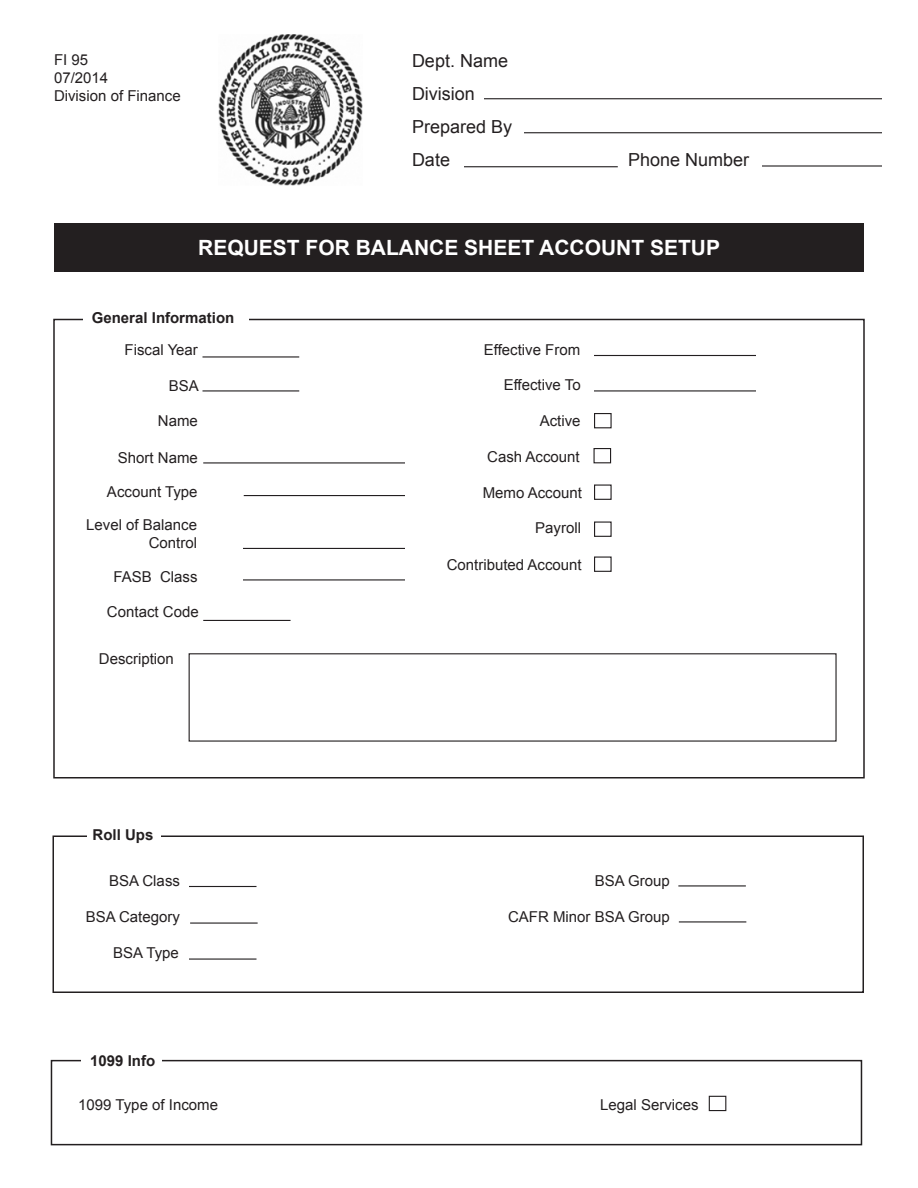
<style>
.page{position:relative;width:918px;height:1188px;background:#fff}
.page>*{position:absolute;margin:0;border:0;box-sizing:border-box;transform-origin:0 0}
.t1{font:700 21px "Arial";color:#fff}
.t2{font:18px "Arial";color:#231f20}
.t3{font:15px/18px "Arial";color:#231f20;text-align:right}
.t4{font:700 15px "Arial";color:#231f20}
.s1{font-style:inherit}
</style>
<div class="page">
<img style="left:218px;top:34px;width:145px;height:152px">
<hr style="left:484px;top:98px;width:398px;height:1px;background:#231f20">
<hr style="left:524px;top:132px;width:358px;height:1px;background:#231f20">
<hr style="left:464px;top:166px;width:154px;height:1px;background:#231f20">
<hr style="left:762px;top:165px;width:120px;height:2px;background:#231f20">
<hr style="left:202px;top:356px;width:97px;height:2px;background:#231f20">
<hr style="left:202px;top:390px;width:97px;height:2px;background:#231f20">
<hr style="left:203px;top:462px;width:202px;height:2px;background:#231f20">
<hr style="left:203px;top:620px;width:88px;height:1px;background:#231f20">
<hr style="left:594px;top:355px;width:162px;height:1px;background:#231f20">
<hr style="left:594px;top:390px;width:162px;height:2px;background:#231f20">
<div style="left:54px;top:224px;width:810px;height:48px;background:#231f20"></div>
<div style="left:189px;top:653px;width:648px;height:89px;border:1px solid #231f20"></div>
<hr style="left:189px;top:886px;width:67px;height:1px;background:#231f20">
<hr style="left:190px;top:922px;width:68px;height:2px;background:#231f20">
<hr style="left:189px;top:958px;width:67px;height:2px;background:#231f20">
<hr style="left:678px;top:885px;width:68px;height:1px;background:#231f20">
<div style="left:52px;top:836px;width:812px;height:157px;border:2px solid #231f20"></div>
<div style="left:87px;top:826px;width:73px;height:29px;background:#fff"></div>
<hr style="left:679px;top:921px;width:67px;height:1px;background:#231f20">
<div style="left:51px;top:1060px;width:811px;height:85px;border:2px solid #231f20"></div>
<div style="left:81px;top:1046px;width:81px;height:28px;background:#fff"></div>
<hr style="left:244px;top:495px;width:161px;height:1px;background:#231f20">
<hr style="left:243px;top:548px;width:162px;height:1px;background:#231f20">
<hr style="left:243px;top:579px;width:162px;height:1px;background:#231f20">
<div style="left:594px;top:448px;width:17px;height:15px;border:1px solid #231f20"></div>
<div style="left:594px;top:413px;width:18px;height:15px;border:1px solid #231f20"></div>
<div style="left:594px;top:484px;width:18px;height:16px;border:1px solid #231f20"></div>
<div style="left:594px;top:522px;width:18px;height:15px;border:1px solid #231f20"></div>
<div style="left:594px;top:556px;width:18px;height:16px;border:1px solid #231f20"></div>
<div style="left:709px;top:1096px;width:17px;height:15px;border:1px solid #231f20"></div>
<p class="t3" style="left:54px;top:51px;width:36px">FI 95</p>
<p class="t3" style="left:54px;top:69px;width:56px">07/20<span class="s1">14</span></p>
<p class="t3" style="left:54px;top:87px;width:128px">Division of Finance</p>
<p class="t2" style="left:412px;top:49px;width:98px">Dept. Name</p>
<p class="t2" style="left:412px;top:82px;width:64px">Division</p>
<p class="t2" style="left:412px;top:115px;width:102px">Prepared By</p>
<p class="t2" style="left:412px;top:148px;width:40px">Date</p>
<p class="t2" style="left:628px;top:148px;width:123px">Phone Number</p>
<p class="t1" style="left:198px;top:234px;width:523px">REQUEST FOR BALANCE SHEET ACCOUNT SETUP</p>
<p class="t4" style="left:92px;top:308px;width:144px">General Information</p>
<p class="t3" style="left:125px;top:341px;width:75px">Fiscal Year</p>
<p class="t3" style="left:169px;top:377px;width:32px">BSA</p>
<p class="t3" style="left:158px;top:412px;width:42px">Name</p>
<p class="t3" style="left:118px;top:449px;width:82px">Short Name</p>
<p class="t3" style="left:107px;top:483px;width:92px">Account Type</p>
<p class="t3" style="left:86px;top:516px;width:112px">Level of Balance<br>Control</p>
<p class="t3" style="left:113px;top:568px;width:86px">FASB Class</p>
<p class="t3" style="left:107px;top:603px;width:93px">Contact Code</p>
<p class="t3" style="left:99px;top:650px;width:77px">Description</p>
<p class="t4" style="left:93px;top:825px;width:62px">Roll Ups</p>
<p class="t3" style="left:109px;top:872px;width:72px">BSA Class</p>
<p class="t3" style="left:86px;top:908px;width:96px">BSA Category</p>
<p class="t3" style="left:113px;top:944px;width:67px">BSA Type</p>
<p class="t3" style="left:484px;top:341px;width:98px">Effective From</p>
<p class="t3" style="left:504px;top:376px;width:78px">Effective To</p>
<p class="t3" style="left:540px;top:412px;width:42px">Active</p>
<p class="t3" style="left:487px;top:448px;width:94px">Cash Account</p>
<p class="t3" style="left:483px;top:484px;width:101px">Memo Account</p>
<p class="t3" style="left:535px;top:519px;width:47px">Payroll</p>
<p class="t3" style="left:447px;top:556px;width:137px">Contributed Account</p>
<p class="t3" style="left:595px;top:872px;width:77px">BSA Group</p>
<p class="t3" style="left:508px;top:908px;width:163px">CAFR Minor BSA Group</p>
<p class="t4" style="left:90px;top:1051px;width:67px">1099 Info</p>
<p class="t3" style="left:78px;top:1096px;width:141px">1099 Type of Income</p>
<p class="t3" style="left:600px;top:1096px;width:100px">Legal Services</p>
</div>
